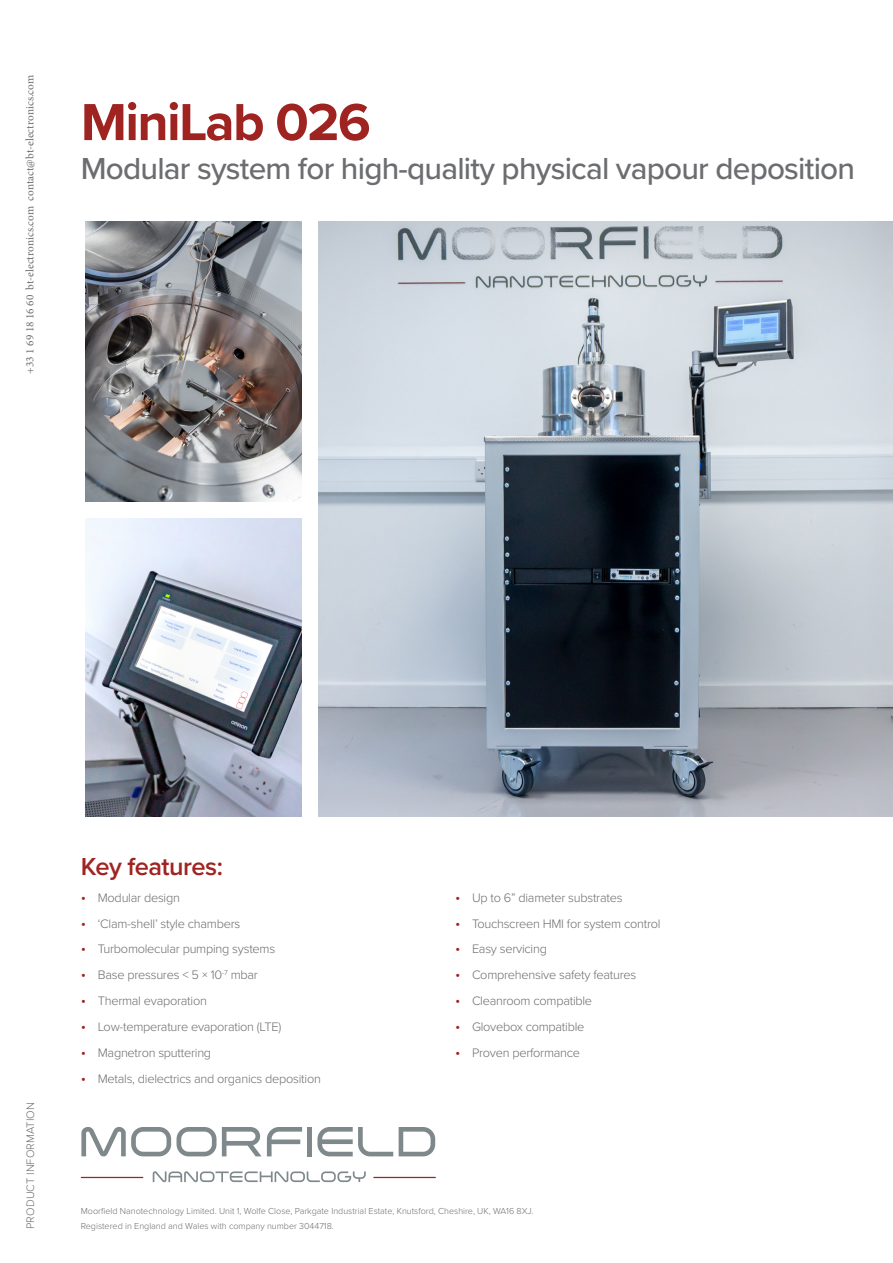
<style>
.page{position:relative;width:893px;height:1263px;background:#fff}
.page>*{position:absolute;margin:0;border:0;box-sizing:border-box;transform-origin:0 0}
.Moorfield_paragraph{font:700 54px "Proxima Nova";letter-spacing:-.03em;color:#9f2421}
.Moorfield_paragraph-2{font:500 31.5px "Proxima Nova";letter-spacing:-.025em;color:#6c6d70}
.Moorfield_paragraph-3{font:600 25.5px "Proxima Nova";letter-spacing:-.02em;color:#9f2421}
.t1{font:300 12.75px "Proxima Nova";letter-spacing:-.02em;color:#6c6d70}
.t2{font:11.25px "Minion Pro";color:#6c6d70}
.t3{font:300 11.25px "Proxima Nova";color:#6c6d70}
.t4{font:300 9px/15px "Proxima Nova";color:#6c6d70}
.s1{font-size:15px;color:#9f2421}
</style>
<div class="page">
<img style="left:319px;top:221px;width:574px;height:595px">
<img style="left:85px;top:221px;width:217px;height:281px">
<img style="left:85px;top:519px;width:217px;height:297px">
<svg style="left:81px;top:1127px;width:90px;height:29px"></svg>
<svg style="left:177px;top:1127px;width:125px;height:29px"></svg>
<div style="left:307px;top:1127px;width:5px;height:29px;background:#7f898c"></div>
<svg style="left:317px;top:1127px;width:76px;height:29px"></svg>
<svg style="left:399px;top:1127px;width:36px;height:29px"></svg>
<hr style="left:373px;top:1177px;width:63px;height:1px;background:#9e2620">
<hr style="left:81px;top:1177px;width:62px;height:1px;background:#9e2620">
<svg style="left:153px;top:1171px;width:213px;height:11px"></svg>
<p class="t2" style="left:23px;top:374px;width:300px;rotate:-90deg">+33 1 69 18 16 60 bt-electronics.com contact@bt-electronics.com</p>
<p class="Moorfield_paragraph" style="left:81px;top:82px;width:291px">MiniLab 026</p>
<p class="Moorfield_paragraph-2" style="left:81px;top:145px;width:776px">Modular system for high-quality physical vapour deposition</p>
<p class="t3" style="left:22px;top:1229px;width:128px;rotate:-90deg">PRODUCT INFORMATION</p>
<p class="Moorfield_paragraph-3" style="left:81px;top:851px;width:144px">Key features:</p>
<p class="t1" style="left:81px;top:888px;width:101px"><span class="s1">•</span> Modular design</p>
<p class="t1" style="left:81px;top:914px;width:161px"><span class="s1">•</span> ‘Clam-shell’ style chambers</p>
<p class="t1" style="left:81px;top:940px;width:196px"><span class="s1">•</span> Turbomolecular pumping systems</p>
<p class="t1" style="left:81px;top:965px;width:179px"><span class="s1">•</span> Base pressures &lt; 5 × 10<sup>-7</sup> mbar</p>
<p class="t1" style="left:81px;top:991px;width:128px"><span class="s1">•</span> Thermal evaporation</p>
<p class="t1" style="left:81px;top:1017px;width:202px"><span class="s1">•</span> Low-temperature evaporation (LTE)</p>
<p class="t1" style="left:81px;top:1043px;width:132px"><span class="s1">•</span> Magnetron sputtering</p>
<p class="t1" style="left:81px;top:1069px;width:242px"><span class="s1">•</span> Metals, dielectrics and organics deposition</p>
<p class="t1" style="left:455px;top:888px;width:169px"><span class="s1">•</span> Up to 6” diameter substrates</p>
<p class="t1" style="left:455px;top:914px;width:207px"><span class="s1">•</span> Touchscreen HMI for system control</p>
<p class="t1" style="left:455px;top:940px;width:93px"><span class="s1">•</span> Easy servicing</p>
<p class="t1" style="left:455px;top:965px;width:183px"><span class="s1">•</span> Comprehensive safety features</p>
<p class="t1" style="left:455px;top:991px;width:139px"><span class="s1">•</span> Cleanroom compatible</p>
<p class="t1" style="left:455px;top:1017px;width:131px"><span class="s1">•</span> Glovebox compatible</p>
<p class="t1" style="left:455px;top:1043px;width:127px"><span class="s1">•</span> Proven performance</p>
<p class="t4" style="left:81px;top:1203px;width:454px">Moorfield Nanotechnology Limited. Unit 1, Wolfe Close, Parkgate Industrial Estate, Knutsford, Cheshire, UK, WA16 8XJ.<br>Registered in England and Wales with company number 3044718.</p>
</div>
